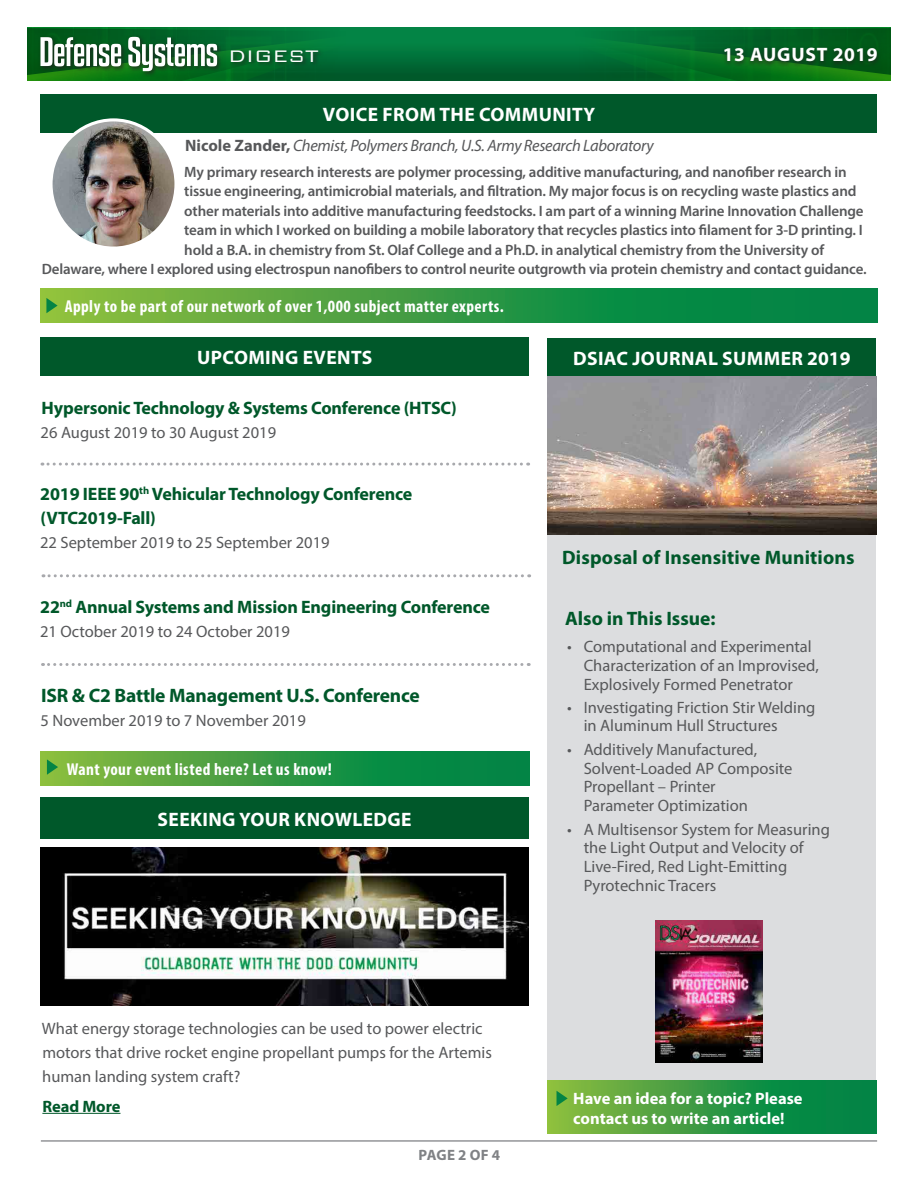
<style>
.page{position:relative;width:918px;height:1188px;background:#fff}
.page>*{position:absolute;margin:0;border:0;box-sizing:border-box;transform-origin:0 0}
.t1{font:300 22.35px "Bank Gothic BT";color:#fff}
.t2{font:700 19.5px "Myriad Pro";letter-spacing:.02em;color:#fff}
.t3{font:700 19.5px "Myriad Pro";color:#00582a}
.t4{font:700 18px/24px "Myriad Pro";letter-spacing:-.01em;color:#00582a}
.t5{font:700 condensed 17.25px "Myriad Pro";letter-spacing:.025em;color:#fff}
.t6{font:16.5px/18.8px "Myriad Pro";color:#57585a}
.t7{font:italic 16.5px "Myriad Pro";letter-spacing:-.02em;color:#57585a}
.t8{font:700 16.5px/19.5px "Myriad Pro";color:#fff}
.t9{font:700 16.5px "Myriad Pro";letter-spacing:-.005em;color:#00582a}
.t10{font:600 15px "Myriad Pro";letter-spacing:-.01em;color:#57585a}
.t11{font:700 15px "Myriad Pro";letter-spacing:.005em;color:#808285}
.s1{font-weight:700;font-style:normal}
</style>
<div class="page">
<div style="left:27px;top:27px;width:864px;height:54px;background:linear-gradient(to bottom,#048f4b,#00582a)"></div>
<svg style="left:540px;top:27px;width:351px;height:54px;background:#026d29"></svg>
<div style="left:720px;top:46px;width:161px;height:22px;background:#231f20;opacity:.75"></div>
<svg style="left:27px;top:27px;width:353px;height:54px;background:#267b44"></svg>
<svg style="left:41px;top:751px;width:489px;height:35px;background:#369a42"></svg>
<svg style="left:47px;top:759px;width:11px;height:16px"></svg>
<div style="left:547px;top:514px;width:329px;height:594px;background:#dcdddf"></div>
<div style="left:40px;top:94px;width:838px;height:39px;background:#00582a"></div>
<img style="left:54px;top:120px;width:120px;height:126px">
<div style="left:50px;top:118px;width:128px;height:132px;border:3px solid #fff;border-radius:50%"></div>
<hr style="left:41px;top:1140px;width:836px;height:2px;background:#939598">
<div style="left:547px;top:338px;width:329px;height:39px;background:#00582a"></div>
<img style="left:547px;top:377px;width:329px;height:157px">
<div style="left:40px;top:338px;width:489px;height:38px;background:#00582a"></div>
<div style="left:40px;top:798px;width:489px;height:41px;background:#00582a"></div>
<svg style="left:547px;top:1080px;width:329px;height:54px;background:#369a42"></svg>
<svg style="left:557px;top:1091px;width:11px;height:15px"></svg>
<svg style="left:40px;top:288px;width:838px;height:35px;background:#389b42"></svg>
<svg style="left:46px;top:298px;width:12px;height:15px"></svg>
<svg style="left:42px;top:463px;width:487px;height:3px"></svg>
<svg style="left:43px;top:574px;width:487px;height:3px"></svg>
<svg style="left:43px;top:663px;width:486px;height:3px"></svg>
<img style="left:655px;top:920px;width:107px;height:143px">
<hr style="left:42px;top:1113px;width:78px;height:1px;background:#00582a">
<img style="left:40px;top:847px;width:489px;height:158px">
<h1 class="t1" style="left:228px;top:43px;width:92px">DIGEST</h1>
<p class="t2" style="left:723px;top:42px;width:156px">13 AUGUST 2019</p>
<p class="t2" style="left:323px;top:102px;width:274px">VOICE FROM THE COMMUNITY</p>
<p class="t7" style="left:185px;top:136px;width:470px"><span class="s1">Nicole Zander,</span> Chemist, Polymers Branch, U.S. Army Research Laboratory</p>
<p class="t10" style="left:184px;top:162px;width:664px">My primary research interests are polymer processing, additive manufacturing, and nanofiber research in</p>
<p class="t10" style="left:184px;top:182px;width:674px">tissue engineering, antimicrobial materials, and filtration. My major focus is on recycling waste plastics and</p>
<p class="t10" style="left:184px;top:201px;width:681px">other materials into additive manufacturing feedstocks. I am part of a winning Marine Innovation Challenge</p>
<p class="t10" style="left:184px;top:221px;width:680px">team in which I worked on building a mobile laboratory that recycles plastics into filament for 3-D printing. I</p>
<p class="t10" style="left:184px;top:240px;width:641px">hold a B.A. in chemistry from St. Olaf College and a Ph.D. in analytical chemistry from the University of</p>
<p class="t10" style="left:42px;top:260px;width:826px">Delaware, where I explored using electrospun nanofibers to control neurite outgrowth via protein chemistry and contact guidance.</p>
<p class="t5" style="left:65px;top:296px;width:440px">Apply to be part of our network of over 1,000 subject matter experts.</p>
<p class="t2" style="left:197px;top:345px;width:177px">UPCOMING EVENTS</p>
<p class="t4" style="left:42px;top:395px;width:417px">Hypersonic Technology &amp; Systems Conference (HTSC)</p>
<p class="t6" style="left:41px;top:422px;width:237px">26 August 2019 to 30 August 2019</p>
<p class="t4" style="left:40px;top:482px;width:374px">2019 IEEE 90<sup>th</sup> Vehicular Technology Conference (VTC2019-Fall)</p>
<p class="t6" style="left:40px;top:533px;width:291px">22 September 2019 to 25 September 2019</p>
<p class="t4" style="left:40px;top:595px;width:451px">22<sup>nd</sup> Annual Systems and Mission Engineering Conference</p>
<p class="t6" style="left:40px;top:622px;width:252px">21 October 2019 to 24 October 2019</p>
<p class="t3" style="left:41px;top:683px;width:380px">ISR &amp; C2 Battle Management U.S. Conference</p>
<p class="t6" style="left:41px;top:711px;width:267px">5 November 2019 to 7 November 2019</p>
<p class="t5" style="left:67px;top:759px;width:267px">Want your event listed here? Let us know!</p>
<p class="t2" style="left:158px;top:807px;width:256px">SEEKING YOUR KNOWLEDGE</p>
<p class="t6" style="left:42px;top:1016px;width:451px;line-height:24px">What energy storage technologies can be used to power electric motors that drive rocket engine propellant pumps for the Artemis human landing system craft?</p>
<p class="t9" style="left:42px;top:1095px;width:80px">Read More</p>
<p class="t11" style="left:419px;top:1146px;width:83px">PAGE 2 OF 4</p>
<p class="t2" style="left:573px;top:345px;width:279px">DSIAC JOURNAL SUMMER 2019</p>
<p class="t3" style="left:562px;top:545px;width:294px">Disposal of Insensitive Munitions</p>
<p class="t3" style="left:565px;top:606px;width:152px">Also in This Issue:</p>
<p class="t6" style="left:584px;top:637px;width:237px;text-indent:-16px">• Computational and Experimental<br>Characterization of an Improvised,<br>Explosively Formed Penetrator</p>
<p class="t6" style="left:584px;top:697px;width:233px;text-indent:-16px">• Investigating Friction Stir Welding in Aluminum Hull Structures</p>
<p class="t6" style="left:584px;top:740px;width:210px;text-indent:-16px">• Additively Manufactured,<br>Solvent-Loaded AP Composite<br>Propellant – Printer<br>Parameter Optimization</p>
<p class="t6" style="left:584px;top:819px;width:248px;text-indent:-16px">• A Multisensor System for Measuring the Light Output and Velocity of<br>Live-Fired, Red Light-Emitting<br>Pyrotechnic Tracers</p>
<p class="t8" style="left:573px;top:1089px;width:231px">Have an idea for a topic? Please contact us to write an article!</p>
</div>
